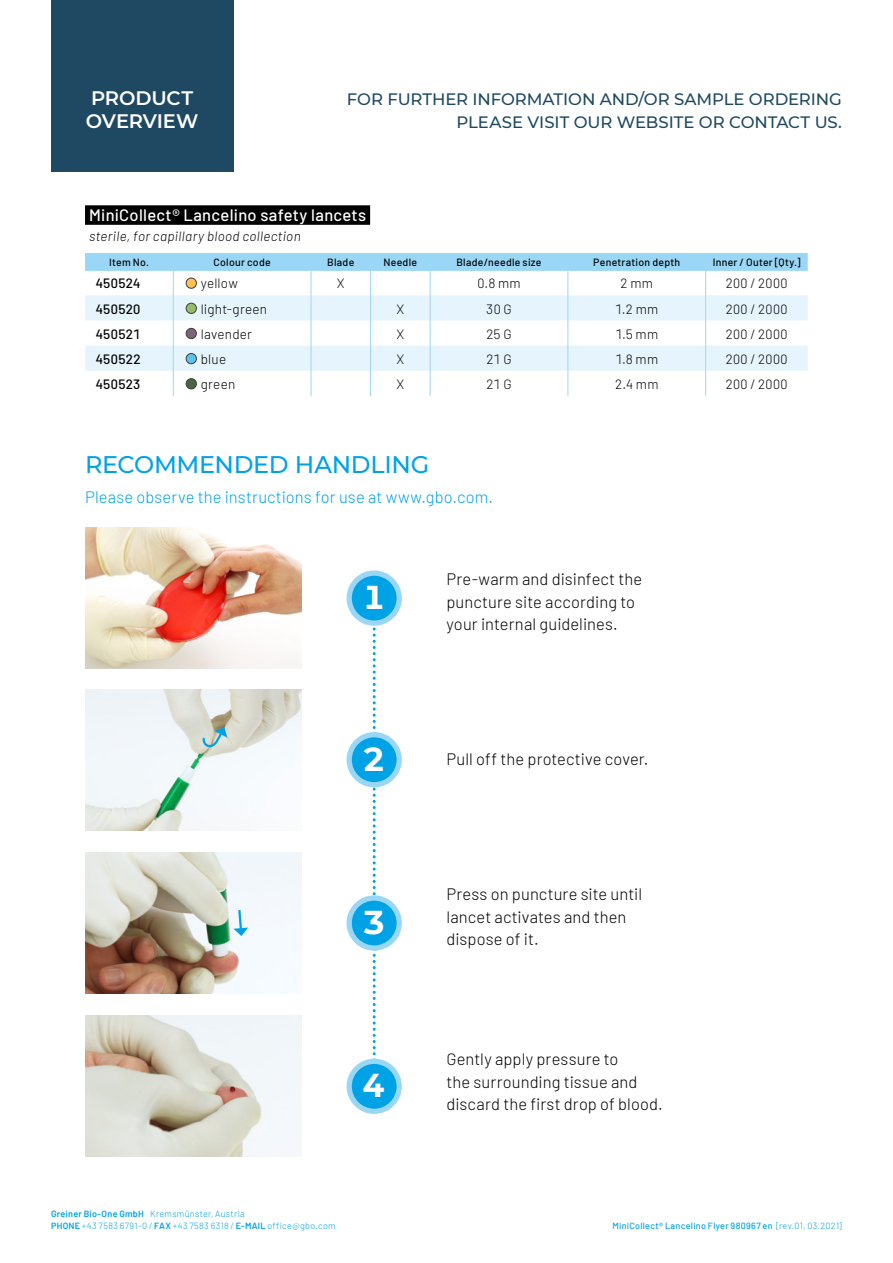
<style>
.page{position:relative;width:893px;height:1263px;background:#fff}
.page>*{position:absolute;margin:0;border:0;box-sizing:border-box;transform-origin:0 0}
.t1{font:700 33px "Montserrat";color:#fff}
.t2{font:500 24px "Montserrat";letter-spacing:-.015em;color:#00a2e6}
.t3{font:600 19.5px/22.5px "Montserrat";letter-spacing:-.005em;color:#fff}
.t4{font:300 16.5px/22.5px "Barlow";letter-spacing:.005em;color:#000}
.t5{font:500 16.5px/22.5px "Montserrat";letter-spacing:-.005em;color:#1f4963;text-align:right}
.t6{font:300 16.5px "Barlow";letter-spacing:.01em;color:#00a2e6}
.t7{font:500 16.5px "Barlow";letter-spacing:.02em;color:#fff}
.t8{font:300 13.5px "Barlow";letter-spacing:.02em;color:#000}
.t9{font:italic 300 13.5px "Barlow";letter-spacing:.025em;color:#000}
.t10{font:500 13.5px "Barlow";letter-spacing:.025em;color:#000}
.t11{font:500 10.5px "Barlow";letter-spacing:.025em;color:#000}
.t12{font:300 9px/12px "Barlow";letter-spacing:.04em;color:#00a2e6}
.t13{font:500 9px "Barlow";letter-spacing:.035em;color:#00a2e6}
.s1{font-weight:600}
.s2{font-weight:300}
</style>
<div class="page">
<div style="left:51px;top:0;width:182px;height:172px;background:#1f4963"></div>
<img style="left:86px;top:528px;width:216px;height:140px">
<img style="left:86px;top:689px;width:216px;height:141px">
<img style="left:86px;top:853px;width:216px;height:140px">
<img style="left:86px;top:1016px;width:216px;height:141px">
<svg style="left:233px;top:908px;width:15px;height:28px"></svg>
<svg style="left:202px;top:727px;width:25px;height:23px"></svg>
<svg style="left:373px;top:627px;width:3px;height:432px"></svg>
<div style="left:349px;top:573px;width:50px;height:50px;background:#00a2e6;border-radius:50%"></div>
<div style="left:347px;top:570px;width:55px;height:56px;border:5px solid #9ad7f6;border-radius:50%"></div>
<div style="left:349px;top:735px;width:50px;height:50px;background:#00a2e6;border-radius:50%"></div>
<div style="left:347px;top:732px;width:55px;height:55px;border:5px solid #9ad7f6;border-radius:50%"></div>
<div style="left:349px;top:898px;width:50px;height:50px;background:#00a2e6;border-radius:50%"></div>
<div style="left:347px;top:895px;width:55px;height:56px;border:5px solid #9ad7f6;border-radius:50%"></div>
<div style="left:349px;top:1061px;width:50px;height:50px;background:#00a2e6;border-radius:50%"></div>
<div style="left:347px;top:1059px;width:55px;height:55px;border:5px solid #9ad7f6;border-radius:50%"></div>
<svg style="left:85px;top:253px;width:723px;height:143px"></svg>
<div style="left:186px;top:278px;width:10px;height:10px;background:#fcc254;border-radius:50%"></div>
<div style="left:186px;top:278px;width:11px;height:10px;border:1px solid #413c38;border-radius:50%"></div>
<div style="left:186px;top:303px;width:10px;height:10px;background:#93bd6a;border-radius:50%"></div>
<div style="left:186px;top:303px;width:11px;height:11px;border:1px solid #413c38;border-radius:50%"></div>
<div style="left:186px;top:328px;width:10px;height:11px;background:#7d627c;border-radius:50%"></div>
<div style="left:186px;top:328px;width:11px;height:11px;border:1px solid #413c38;border-radius:50%"></div>
<div style="left:186px;top:353px;width:10px;height:11px;background:#5cc3f0;border-radius:50%"></div>
<div style="left:186px;top:353px;width:11px;height:11px;border:1px solid #413c38;border-radius:50%"></div>
<div style="left:186px;top:379px;width:10px;height:10px;background:#436941;border-radius:50%"></div>
<div style="left:186px;top:378px;width:11px;height:11px;border:1px solid #413c38;border-radius:50%"></div>
<div style="left:85px;top:205px;width:285px;height:20px;background:#000"></div>
<p class="t3" style="left:86px;top:86px;width:114px">PRODUCT<br>OVERVIEW</p>
<p class="t5" style="left:347px;top:87px;width:496px">FOR FURTHER INFORMATION AND/OR SAMPLE ORDERING<br>PLEASE VISIT OUR WEBSITE OR CONTACT US.</p>
<p class="t7" style="left:89px;top:203px;width:278px">MiniCollect® Lancelino safety lancets</p>
<p class="t9" style="left:89px;top:226px;width:213px">sterile, for capillary blood collection</p>
<p class="t11" style="left:109px;top:254px;width:41px">Item No.</p>
<p class="t11" style="left:214px;top:254px;width:59px">Colour code</p>
<p class="t11" style="left:327px;top:254px;width:29px">Blade</p>
<p class="t11" style="left:384px;top:254px;width:35px">Needle</p>
<p class="t11" style="left:456px;top:254px;width:87px">Blade/needle size</p>
<p class="t11" style="left:593px;top:254px;width:88px">Penetration depth</p>
<p class="t11" style="left:713px;top:254px;width:89px">Inner / Outer [Qty.]</p>
<p class="t10" style="left:96px;top:274px;width:46px">450524</p>
<p class="t8" style="left:201px;top:274px;width:39px">yellow</p>
<p class="t8" style="left:337px;top:274px;width:9px">X</p>
<p class="t8" style="left:477px;top:274px;width:45px">0.8 mm</p>
<p class="t8" style="left:621px;top:274px;width:34px">2 mm</p>
<p class="t8" style="left:726px;top:274px;width:63px">200 / 2000</p>
<p class="t10" style="left:96px;top:299px;width:46px">450520</p>
<p class="t8" style="left:201px;top:299px;width:68px">light-green</p>
<p class="t8" style="left:396px;top:299px;width:9px">X</p>
<p class="t8" style="left:486px;top:299px;width:27px">30 G</p>
<p class="t8" style="left:615px;top:299px;width:45px">1.2 mm</p>
<p class="t8" style="left:726px;top:299px;width:63px">200 / 2000</p>
<p class="t10" style="left:96px;top:324px;width:46px">450521</p>
<p class="t8" style="left:201px;top:324px;width:53px">lavender</p>
<p class="t8" style="left:396px;top:324px;width:9px">X</p>
<p class="t8" style="left:486px;top:324px;width:27px">25 G</p>
<p class="t8" style="left:615px;top:324px;width:44px">1.5 mm</p>
<p class="t8" style="left:726px;top:324px;width:63px">200 / 2000</p>
<p class="t10" style="left:96px;top:349px;width:46px">450522</p>
<p class="t8" style="left:201px;top:349px;width:27px">blue</p>
<p class="t8" style="left:396px;top:349px;width:9px">X</p>
<p class="t8" style="left:486px;top:349px;width:27px">21 G</p>
<p class="t8" style="left:615px;top:349px;width:44px">1.8 mm</p>
<p class="t8" style="left:726px;top:349px;width:63px">200 / 2000</p>
<p class="t10" style="left:96px;top:374px;width:46px">450523</p>
<p class="t8" style="left:201px;top:374px;width:36px">green</p>
<p class="t8" style="left:396px;top:374px;width:9px">X</p>
<p class="t8" style="left:486px;top:374px;width:27px">21 G</p>
<p class="t8" style="left:615px;top:374px;width:45px">2.4 mm</p>
<p class="t8" style="left:726px;top:374px;width:63px">200 / 2000</p>
<h2 class="t2" style="left:85px;top:447px;width:346px">RECOMMENDED HANDLING</h2>
<p class="t6" style="left:85px;top:485px;width:409px">Please observe the instructions for use at www.gbo.com.</p>
<h1 class="t1" style="left:362px;top:574px;width:25px">1</h1>
<h1 class="t1" style="left:362px;top:735px;width:25px">2</h1>
<h1 class="t1" style="left:362px;top:898px;width:25px">3</h1>
<h1 class="t1" style="left:362px;top:1062px;width:25px">4</h1>
<p class="t12" style="left:51px;top:1207px;width:286px"><span class="s1">Greiner Bio-One GmbH</span> Kremsmünster, Austria<br><span class="s1">PHONE</span> +43 7583 6791-0 / <span class="s1">FAX</span> +43 7583 6318 / <span class="s1">E-MAIL</span> office@gbo.com</p>
<p class="t4" style="left:446px;top:567px;width:197px">Pre-warm and disinfect the puncture site according to your internal guidelines.</p>
<p class="t4" style="left:446px;top:747px;width:203px">Pull off the protective cover.</p>
<p class="t4" style="left:446px;top:882px;width:197px">Press on puncture site until lancet activates and then dispose of it.</p>
<p class="t4" style="left:446px;top:1047px;width:218px">Gently apply pressure to<br>the surrounding tissue and discard the first drop of blood.</p>
<p class="t13" style="left:612px;top:1219px;width:231px">MiniCollect® Lancelino Flyer 980967 en <span class="s2">[rev.01, 03.2021]</span></p>
</div>
